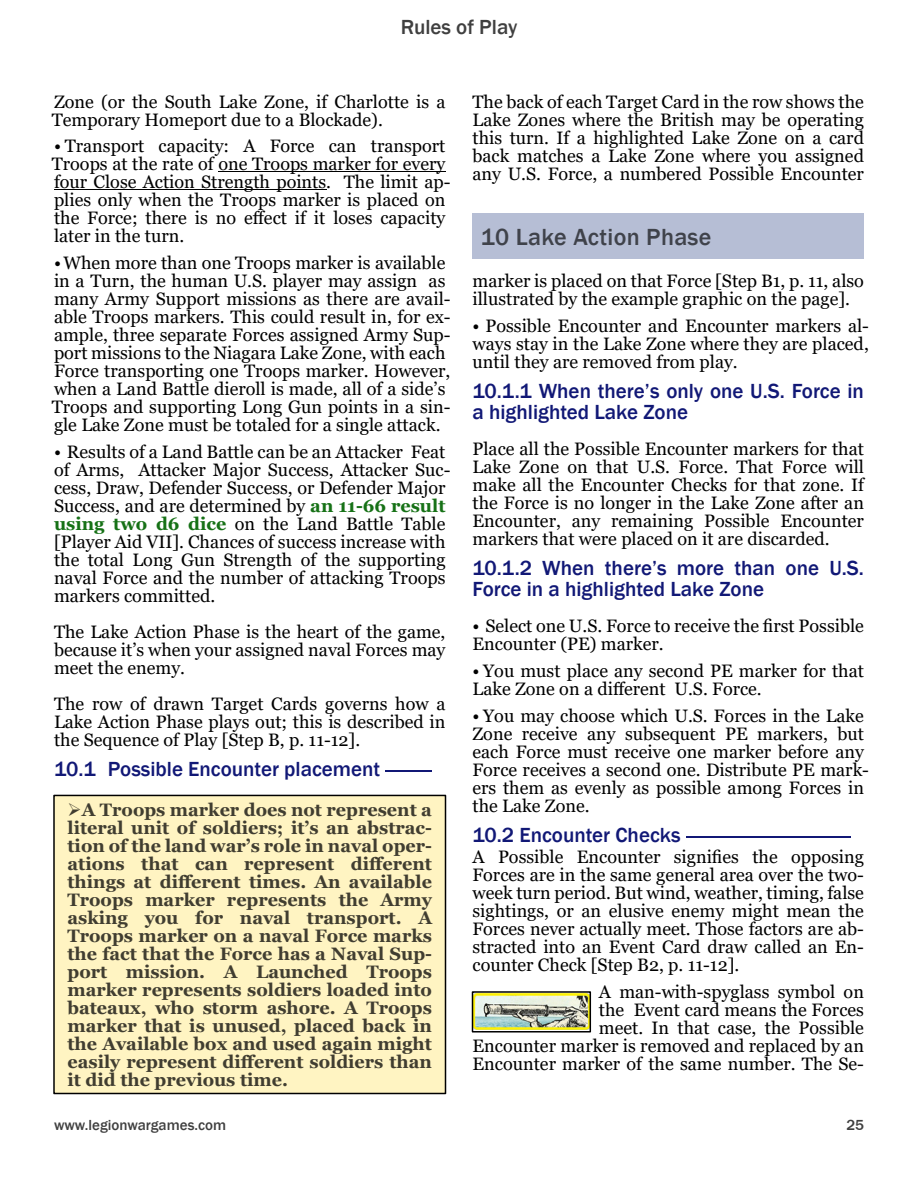
<style>
.page{position:relative;width:918px;height:1188px;background:#fff}
.page>*{position:absolute;margin:0;border:0;box-sizing:border-box;transform-origin:0 0}
.t1{font:500 24px "Franklin Gothic";letter-spacing:.015em;color:rgb(0 0 0/.65)}
.t2{font:500 21px/21px "Franklin Gothic";color:#111876}
.t3{font:500 21px "Franklin Gothic";color:rgb(0 0 0/.75)}
.t4{font:18px/18px "Georgia";color:#000}
.t5{font:700 18px/18px "Georgia";color:rgb(0 0 0/.75);text-align:justify}
.t6{font:500 15px "Franklin Gothic";color:rgb(0 0 0/.75)}
.s1{font-weight:700;color:#167116}
</style>
<div class="page">
<hr style="left:686px;top:837px;width:164px;height:1px;background:#111876">
<hr style="left:218px;top:171px;width:228px;height:1px;background:#000">
<hr style="left:54px;top:189px;width:272px;height:1px;background:#000">
<hr style="left:386px;top:770px;width:46px;height:1px;background:#111876">
<div style="left:53px;top:795px;width:393px;height:299px;background:#fff4c2;border:2px solid #000"></div>
<div style="left:472px;top:214px;width:392px;height:45px;background:#b6bed5"></div>
<img style="left:475px;top:994px;width:113px;height:35px">
<div style="left:472px;top:991px;width:119px;height:42px;border:2px solid #000"></div>
<p class="t3" style="left:401px;top:20px;width:118px">Rules of Play</p>
<p class="t4" style="left:52px;top:94px;width:395px">Zone (or the South Lake Zone, if Charlotte is a<br>Temporary Homeport due to a Blockade).</p>
<p class="t4" style="left:52px;top:138px;width:400px">• Transport capacity: A Force can transport Troops at the rate of one Troops marker for every four Close Action Strength points. The limit ap&shy;plies only when the Troops marker is placed on the Force; there is no effect if it loses capacity later in the turn.</p>
<p class="t4" style="left:52px;top:255px;width:400px">•When more than one Troops marker is available in a Turn, the human U.S. player may assign as many Army Support missions as there are avail&shy;able Troops markers. This could result in, for ex&shy;ample, three separate Forces assigned Army Sup&shy;port missions to the Niagara Lake Zone, with each Force transporting one Troops marker. However, when a Land Battle dieroll is made, all of a side’s Troops and supporting Long Gun points in a sin&shy;gle Lake Zone must be totaled for a single attack.</p>
<p class="t4" style="left:54px;top:444px;width:398px">• Results of a Land Battle can be an Attacker Feat of Arms, Attacker Major Success, Attacker Suc&shy;cess, Draw, Defender Success, or Defender Major Success, and are determined by <span class="s1">an 11-66 result using two d6 dice</span> on the Land Battle Table [Player Aid VII]. Chances of success increase with the total Long Gun Strength of the supporting naval Force and the number of attacking Troops markers committed.</p>
<p class="t4" style="left:54px;top:624px;width:393px;text-align:justify">The Lake Action Phase is the heart of the game, because it’s when your assigned naval Forces may meet the enemy.</p>
<p class="t4" style="left:54px;top:696px;width:393px;text-align:justify">The row of drawn Target Cards governs how a Lake Action Phase plays out; this is described in the Sequence of Play [Step B, p. 11-12].</p>
<p class="t2" style="left:54px;top:760px;width:328px">10.1 Possible Encounter placement</p>
<p class="t5" style="left:68px;top:802px;width:366px;text-indent:14px">A Troops marker does not represent a literal unit of soldiers; it’s an abstrac&shy;tion of the land war’s role in naval oper&shy;ations that can represent different things at different times. An available Troops marker represents the Army asking you for naval transport. A Troops marker on a naval Force marks the fact that the Force has a Naval Sup&shy;port mission. A Launched Troops marker represents soldiers loaded into bateaux, who storm ashore. A Troops marker that is unused, placed back in the Available box and used again might easily represent different soldiers than it did the previous time.</p>
<p class="t4" style="left:472px;top:94px;width:393px;text-align:justify">The back of each Target Card in the row shows the Lake Zones where the British may be operating this turn. If a highlighted Lake Zone on a card back matches a Lake Zone where you assigned any U.S. Force, a numbered Possible Encounter</p>
<h1 class="t1" style="left:481px;top:228px;width:232px">10 Lake Action Phase</h1>
<p class="t4" style="left:472px;top:273px;width:393px">marker is placed on that Force [Step B1, p. 11, also illustrated by the example graphic on the page].</p>
<p class="t4" style="left:472px;top:318px;width:398px;text-align:justify">• Possible Encounter and Encounter markers al&shy;ways stay in the Lake Zone where they are placed, until they are removed from play.</p>
<p class="t2" style="left:472px;top:382px;width:393px">10.1.1 When there’s only one U.S. Force in a highlighted Lake Zone</p>
<p class="t4" style="left:472px;top:441px;width:393px;text-align:justify">Place all the Possible Encounter markers for that Lake Zone on that U.S. Force. That Force will make all the Encounter Checks for that zone. If the Force is no longer in the Lake Zone after an Encounter, any remaining Possible Encounter markers that were placed on it are discarded.</p>
<p class="t2" style="left:472px;top:559px;width:393px">10.1.2 When there’s more than one U.S.<br>Force in a highlighted Lake Zone</p>
<p class="t4" style="left:472px;top:618px;width:393px">• Select one U.S. Force to receive the first Possible<br>Encounter (PE) marker.</p>
<p class="t4" style="left:472px;top:663px;width:393px">• You must place any second PE marker for that<br>Lake Zone on a different U.S. Force.</p>
<p class="t4" style="left:472px;top:708px;width:398px">• You may choose which U.S. Forces in the Lake Zone receive any subsequent PE markers, but each Force must receive one marker before any Force receives a second one. Distribute PE mark&shy;ers them as evenly as possible among Forces in the Lake Zone.</p>
<p class="t2" style="left:472px;top:826px;width:210px">10.2 Encounter Checks</p>
<p class="t4" style="left:472px;top:849px;width:393px;text-align:justify">A Possible Encounter signifies the opposing Forces are in the same general area over the two&shy;week turn period. But wind, weather, timing, false sightings, or an elusive enemy might mean the Forces never actually meet. Those factors are ab&shy;stracted into an Event Card draw called an En&shy;counter Check [Step B2, p. 11-12].</p>
<p class="t4" style="left:472px;top:984px;width:393px;text-align:right">A man-with-spyglass symbol on<br>the Event card means the Forces<br>meet. In that case, the Possible<br>Encounter marker is removed and replaced by an Encounter marker of the same number. The Se-</p>
<p class="t6" style="left:54px;top:1120px;width:174px">www.legionwargames.com</p>
<p class="t6" style="left:846px;top:1120px;width:19px">25</p>
</div>
